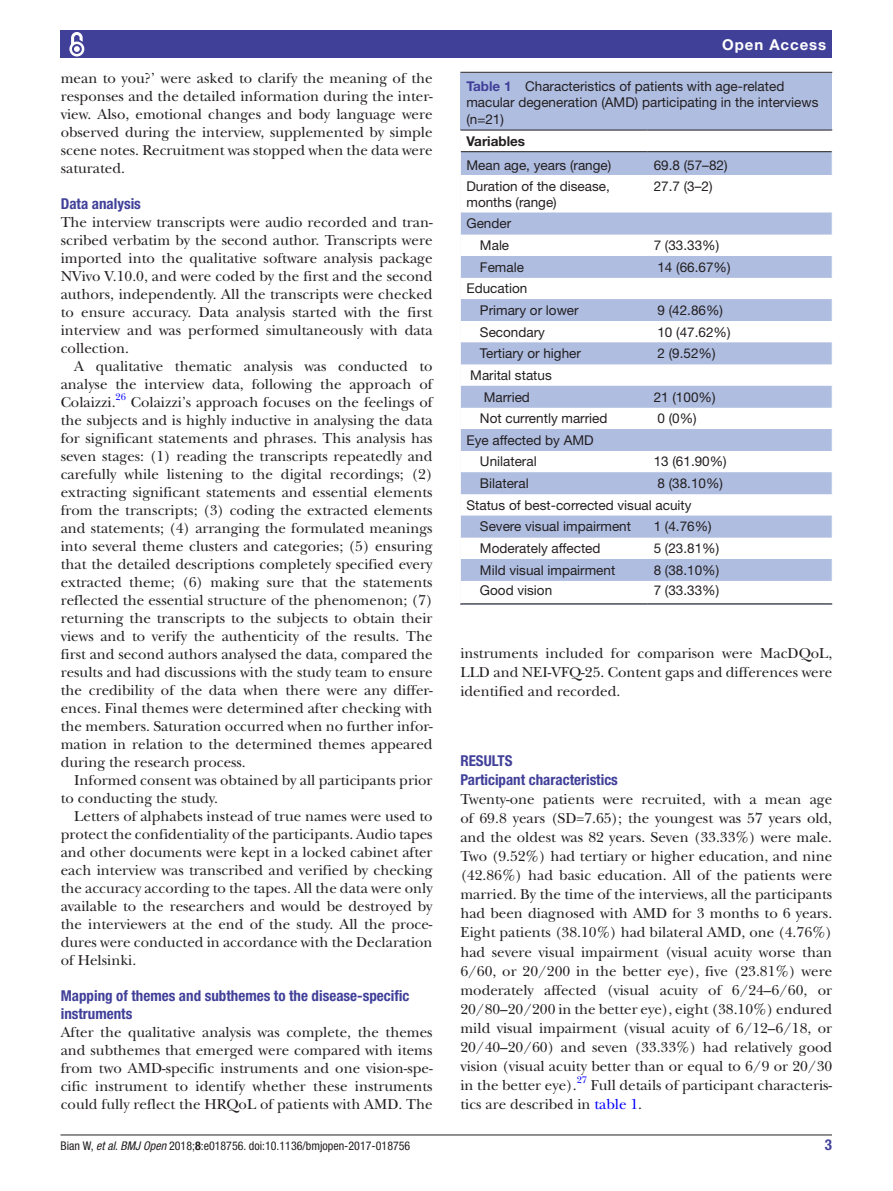
<style>
.page{position:relative;width:893px;height:1191px;background:#fff}
.page>*{position:absolute;margin:0;border:0;box-sizing:border-box;transform-origin:0 0}
.t1{font:15px/18px "New Baskerville";color:#231f20;text-align:justify}
.t2{font:700 condensed 15px/18px "Helvetica Neue LT Std";color:#414099}
.t3{font:700 15px "Helvetica Neue LT Std";letter-spacing:.065em;color:#fff}
.t4{font:13.5px/21.6px "Helvetica Neue LT Std";color:#231f20}
.t5{font:700 13.5px "Helvetica Neue LT Std";color:#231f20}
.t6{font:condensed 12px "Helvetica Neue LT Std";color:#231f20}
.t7{font:9.9px "New Baskerville";color:#00f}
.s1{font-weight:700;color:#414099}
.s2{color:#00f}
.s3{font-style:italic}
.s4{font-weight:700}
</style>
<div class="page">
<hr style="left:61px;top:1134px;width:771px;height:1px;background:#231f20">
<div style="left:61px;top:31px;width:771px;height:27px;background:#414099"></div>
<svg style="left:69px;top:32px;width:16px;height:25px"></svg>
<div style="left:460px;top:73px;width:372px;height:531px;background:#afbde1"></div>
<hr style="left:460px;top:72px;width:372px;height:1px;background:#231f20">
<div style="left:461px;top:131px;width:371px;height:472px;background:#fff"></div>
<svg style="left:461px;top:152px;width:371px;height:428px"></svg>
<hr style="left:460px;top:130px;width:188px;height:1px;background:#231f20">
<hr style="left:460px;top:151px;width:188px;height:1px;background:#231f20">
<hr style="left:648px;top:130px;width:184px;height:1px;background:#231f20">
<hr style="left:648px;top:151px;width:184px;height:1px;background:#231f20">
<hr style="left:460px;top:603px;width:188px;height:1px;background:#231f20">
<hr style="left:648px;top:603px;width:184px;height:1px;background:#231f20">
<svg style="left:460px;top:130px;width:1px;height:45px"></svg>
<hr style="left:460px;top:175px;width:1px;height:38px;background:#fff">
<svg style="left:460px;top:213px;width:1px;height:390px"></svg>
<p class="t1" style="left:61px;top:69px;width:373px">mean to you?’ were asked to clarify the meaning of the responses and the detailed information during the inter&shy;view. Also, emotional changes and body language were observed during the interview, supplemented by simple scene notes. Recruitment was stopped when the data were saturated.</p>
<p class="t2" style="left:61px;top:194px;width:82px">Data analysis</p>
<p class="t1" style="left:61px;top:213px;width:373px">The interview transcripts were audio recorded and tran&shy;scribed verbatim by the second author. Transcripts were imported into the qualitative software analysis package NVivo V.10.0, and were coded by the first and the second authors, independently. All the transcripts were checked to ensure accuracy. Data analysis started with the first interview and was performed simultaneously with data collection.</p>
<p class="t1" style="left:61px;top:357px;width:373px;text-indent:14px">A qualitative thematic analysis was conducted to analyse the interview data, following the approach of Colaizzi.</p>
<p class="t7" style="left:116px;top:391px;width:12px">26</p>
<p class="t1" style="left:61px;top:393px;width:373px;text-indent:70px">Colaizzi’s approach focuses on the feelings of the subjects and is highly inductive in analysing the data for significant statements and phrases. This analysis has seven stages: (1) reading the transcripts repeatedly and carefully while listening to the digital recordings; (2) extracting significant statements and essential elements from the transcripts; (3) coding the extracted elements and statements; (4) arranging the formulated meanings into several theme clusters and categories; (5) ensuring that the detailed descriptions completely specified every extracted theme; (6) making sure that the statements reflected the essential structure of the phenomenon; (7) returning the transcripts to the subjects to obtain their views and to verify the authenticity of the results. The first and second authors analysed the data, compared the results and had discussions with the study team to ensure the credibility of the data when there were any differ&shy;ences. Final themes were determined after checking with the members. Saturation occurred when no further infor&shy;mation in relation to the determined themes appeared during the research process.</p>
<p class="t1" style="left:61px;top:771px;width:373px;text-indent:14px">Informed consent was obtained by all participants prior to conducting the study.</p>
<p class="t1" style="left:61px;top:807px;width:373px;text-indent:14px">Letters of alphabets instead of true names were used to protect the confidentiality of the participants. Audio tapes and other documents were kept in a locked cabinet after each interview was transcribed and verified by checking the accuracy according to the tapes. All the data were only available to the researchers and would be destroyed by the interviewers at the end of the study. All the proce&shy;dures were conducted in accordance with the Declaration of Helsinki.</p>
<p class="t2" style="left:61px;top:986px;width:350px">Mapping of themes and subthemes to the disease-specific instruments</p>
<p class="t1" style="left:61px;top:1023px;width:373px">After the qualitative analysis was complete, the themes and subthemes that emerged were compared with items from two AMD-specific instruments and one vision-spe&shy;cific instrument to identify whether these instruments could fully reflect the HRQoL of patients with AMD. The</p>
<p class="t3" style="left:722px;top:35px;width:106px">Open Access</p>
<p class="t4" style="left:466px;top:77px;width:354px;line-height:16.5px"><span class="s1">Table 1</span> Characteristics of patients with age-related macular degeneration (AMD) participating in the interviews (n=21)</p>
<p class="t5" style="left:466px;top:132px;width:60px">Variables</p>
<p class="t4" style="left:466px;top:155px;width:146px">Mean age, years (range)</p>
<p class="t4" style="left:654px;top:155px;width:75px">69.8 (57–82)</p>
<p class="t4" style="left:466px;top:177px;width:145px;line-height:16.2px">Duration of the disease, months (range)</p>
<p class="t4" style="left:654px;top:175px;width:60px">27.7 (3–2)</p>
<p class="t4" style="left:466px;top:212px;width:46px;text-align:right">Gender<br>Male</p>
<p class="t4" style="left:654px;top:234px;width:67px">7 (33.33%)</p>
<p class="t4" style="left:480px;top:256px;width:46px">Female</p>
<p class="t4" style="left:657px;top:256px;width:75px">14 (66.67%)</p>
<p class="t4" style="left:480px;top:277px;width:100px;text-indent:-14px">Education<br>Primary or lower</p>
<p class="t4" style="left:657px;top:299px;width:67px">9 (42.86%)</p>
<p class="t4" style="left:480px;top:321px;width:67px">Secondary</p>
<p class="t4" style="left:657px;top:321px;width:75px">10 (47.62%)</p>
<p class="t4" style="left:480px;top:342px;width:102px">Tertiary or higher</p>
<p class="t4" style="left:657px;top:342px;width:60px">2 (9.52%)</p>
<p class="t4" style="left:484px;top:364px;width:70px;text-indent:-14px">Marital status<br>Married</p>
<p class="t4" style="left:654px;top:386px;width:63px">21 (100%)</p>
<p class="t4" style="left:480px;top:407px;width:129px">Not currently married</p>
<p class="t4" style="left:657px;top:407px;width:41px">0 (0%)</p>
<p class="t4" style="left:480px;top:429px;width:115px;text-indent:-14px">Eye affected by AMD<br>Unilateral</p>
<p class="t4" style="left:654px;top:451px;width:75px">13 (61.90%)</p>
<p class="t4" style="left:480px;top:472px;width:50px">Bilateral</p>
<p class="t4" style="left:657px;top:472px;width:67px">8 (38.10%)</p>
<p class="t4" style="left:466px;top:494px;width:227px">Status of best-corrected visual acuity</p>
<p class="t4" style="left:480px;top:515px;width:153px">Severe visual impairment</p>
<p class="t4" style="left:654px;top:515px;width:60px">1 (4.76%)</p>
<p class="t4" style="left:480px;top:537px;width:122px">Moderately affected</p>
<p class="t4" style="left:654px;top:537px;width:67px">5 (23.81%)</p>
<p class="t4" style="left:480px;top:559px;width:137px">Mild visual impairment</p>
<p class="t4" style="left:654px;top:559px;width:67px">8 (38.10%)</p>
<p class="t4" style="left:480px;top:579px;width:74px">Good vision</p>
<p class="t4" style="left:654px;top:579px;width:67px">7 (33.33%)</p>
<p class="t1" style="left:460px;top:643px;width:373px;line-height:19px">instruments included for comparison were MacDQoL, LLD and NEI-VFQ-25. Content gaps and differences were identified and recorded.</p>
<p class="t2" style="left:460px;top:751px;width:159px;line-height:19px">Results<br>Participant characteristics</p>
<p class="t1" style="left:460px;top:789px;width:373px;line-height:19px">Twenty-one patients were recruited, with a mean age of 69.8 years (SD=7.65); the youngest was 57 years old, and the oldest was 82 years. Seven (33.33%) were male.<br>Two (9.52%) had tertiary or higher education, and nine (42.86%) had basic education. All of the patients were married. By the time of the interviews, all the participants had been diagnosed with AMD for 3 months to 6 years.<br>Eight patients (38.10%) had bilateral AMD, one (4.76%) had severe visual impairment (visual acuity worse than 6/60, or 20/200 in the better eye), five (23.81%) were moderately affected (visual acuity of 6/24–6/60, or 20/80–20/200 in the better eye), eight (38.10%) endured mild visual impairment (visual acuity of 6/12–6/18, or 20/40–20/60) and seven (33.33%) had relatively good vision (visual acuity better than or equal to 6/9 or 20/30 in the better eye).<sup>27</sup> Full details of participant characteris&shy;tics are described in <span class="s2">table 1</span>.</p>
<p class="t6" style="left:61px;top:1138px;width:351px">Bian W, <span class="s3">et al</span>. <span class="s3">BMJ Open</span> 2018;<span class="s4">8</span>:e018756. doi:10.1136/bmjopen-2017-018756</p>
<p class="t2" style="left:825px;top:1135px;width:9px">3</p>
</div>
